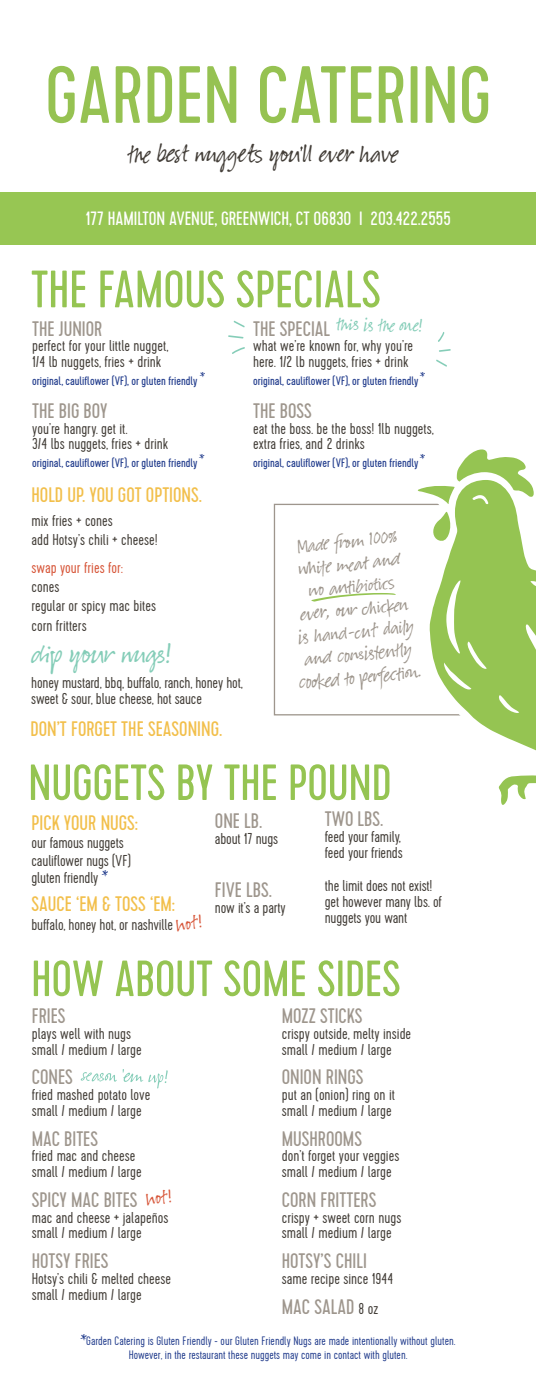
<style>
.page{position:relative;width:536px;height:1386px;background:#fff}
.page>*{position:absolute;margin:0;border:0;box-sizing:border-box;transform-origin:0 0}
.t1{font:52.5px "Cervo";color:#95c452}
.t2{font:50.75px "Cervo";color:#95c452}
.t3{font:35.7px "Suomi Hand Script";color:#85cdb8}
.t4{font:31.5px "Suomi Hand Script";color:#433e38}
.t5{font:24.32px/22.8px "Suomi Hand Script";color:#9e968d}
.t6{font:22.93px "Suomi Hand Script";color:#85cdb8}
.t7{font:22.93px "Suomi Hand Script";color:#d75639}
.t8{font:21px "Cervo";color:#9e968d}
.t9{font:21px "Cervo";color:#f2bf4b}
.t10{font:21px "Suomi Hand Script";color:#253f8e}
.t11{font:19.25px "Cervo";color:#fff}
.t12{font:17.5px "Suomi Hand Script";color:#253f8e}
.t13{font:300 15.75px/15.8px "Cervo";color:#433e38}
.t14{font:300 15.75px "Cervo";color:#d75639}
.t15{font:12.25px "Cervo";color:#253f8e}
.t16{font:300 12.25px "Cervo";color:#253f8e}
.s1{font-weight:300;font-size:15.75px;color:#433e38}
.s2{font-family:"Suomi Hand Script";font-weight:400;font-size:21px}
</style>
<div class="page">
<div style="left:0;top:193px;width:536px;height:52px;background:#97c653"></div>
<svg style="left:48px;top:66px;width:61px;height:57px"></svg>
<svg style="left:116px;top:66px;width:24px;height:57px"></svg>
<svg style="left:147px;top:66px;width:25px;height:57px"></svg>
<svg style="left:179px;top:66px;width:21px;height:57px"></svg>
<svg style="left:207px;top:66px;width:29px;height:57px"></svg>
<svg style="left:260px;top:66px;width:85px;height:57px"></svg>
<svg style="left:351px;top:66px;width:20px;height:57px"></svg>
<svg style="left:378px;top:66px;width:25px;height:57px"></svg>
<div style="left:410px;top:66px;width:7px;height:57px;background:#96c252;border-radius:2px"></div>
<svg style="left:425px;top:66px;width:29px;height:57px"></svg>
<svg style="left:462px;top:66px;width:26px;height:57px"></svg>
<svg style="left:81px;top:1072px;width:36px;height:10px"></svg>
<svg style="left:123px;top:1069px;width:45px;height:20px"></svg>
<svg style="left:274px;top:504px;width:128px;height:211px"></svg>
<svg style="left:441px;top:563px;width:95px;height:19px;background:#9bc75c"></svg>
<svg style="left:310px;top:582px;width:226px;height:223px"></svg>
<svg style="left:232px;top:347px;width:13px;height:7px"></svg>
<svg style="left:228px;top:335px;width:15px;height:4px"></svg>
<svg style="left:233px;top:321px;width:11px;height:7px"></svg>
<svg style="left:402px;top:332px;width:132px;height:231px"></svg>
<p class="t4" style="left:128px;top:138px;width:272px">the best nuggets youll ever have</p>
<p class="t11" style="left:85px;top:208px;width:367px">177 HAMILTON AVENUE, GREENWICH, CT 06830 I 203.422.2555</p>
<p class="t1" style="left:31px;top:259px;width:351px">THE FAMOUS SPECIALS</p>
<p class="t6" style="left:337px;top:312px;width:87px;rotate:1deg">this is the one !</p>
<p class="t8" style="left:32px;top:316px;width:72px">THE JUNIOR</p>
<p class="t13" style="left:32px;top:339px;width:137px">perfect for your little nugget,<br>1/4 lb nuggets, fries + drink</p>
<p class="t15" style="left:32px;top:373px;width:167px">original, cauliflower (VF), or gluten friendly</p>
<p class="t8" style="left:253px;top:316px;width:78px">THE SPECIAL</p>
<p class="t13" style="left:253px;top:339px;width:161px">what we’re known for, why you’re</p>
<p class="t13" style="left:253px;top:355px;width:157px">here. 1/2 lb nuggets, fries + drink</p>
<p class="t15" style="left:253px;top:373px;width:167px">original, cauliflower (VF), or gluten friendly</p>
<p class="t12" style="left:200px;top:368px;width:6px">*</p>
<p class="t12" style="left:420px;top:368px;width:6px">*</p>
<p class="t8" style="left:32px;top:399px;width:77px">THE BIG BOY</p>
<p class="t13" style="left:32px;top:421px;width:137px">you’re hangry. get it.<br>3/4 lbs nuggets, fries + drink</p>
<p class="t15" style="left:32px;top:456px;width:167px">original, cauliflower (VF), or gluten friendly</p>
<p class="t8" style="left:253px;top:399px;width:60px">THE BOSS</p>
<p class="t13" style="left:253px;top:421px;width:182px">eat the boss. be the boss! 1lb nuggets, extra fries, and 2 drinks</p>
<p class="t15" style="left:253px;top:456px;width:167px">original, cauliflower (VF), or gluten friendly</p>
<p class="t12" style="left:199px;top:450px;width:6px">*</p>
<p class="t12" style="left:420px;top:450px;width:6px">*</p>
<p class="t9" style="left:32px;top:483px;width:172px">HOLD UP. YOU GOT OPTIONS.</p>
<p class="t13" style="left:32px;top:513px;width:83px">mix fries + cones</p>
<p class="t13" style="left:32px;top:532px;width:128px">add Hotsy’s chili + cheese!</p>
<p class="t14" style="left:32px;top:559px;width:93px">swap your fries for:</p>
<p class="t13" style="left:32px;top:579px;width:29px">cones</p>
<p class="t13" style="left:32px;top:599px;width:126px">regular or spicy mac bites</p>
<p class="t13" style="left:32px;top:618px;width:57px">corn fritters</p>
<p class="t3" style="left:32px;top:635px;width:141px">dip your nugs!</p>
<p class="t13" style="left:31px;top:675px;width:213px">honey mustard, bbq, buffalo, ranch, honey hot, sweet &amp; sour, blue cheese, hot sauce</p>
<p class="t9" style="left:30px;top:717px;width:193px">DON’T FORGET THE SEASONING.</p>
<p class="t5" style="left:295px;top:536px;width:103px;rotate:-5deg">Mad e from 100% white me at and</p>
<p class="t5" style="left:290px;top:582px;width:132px;text-align:center;rotate:-5deg">noan t ibiot ics<br>ever , our chicke n<br>is hand - cut daily and consisten tly cooke d t ope r fe ct ion .</p>
<p class="t2" style="left:28px;top:754px;width:364px">NUGGETS BY THE POUND</p>
<p class="t9" style="left:32px;top:810px;width:108px">PICK YOUR NUGS:</p>
<p class="t13" style="left:31px;top:836px;width:94px">our famous nuggets</p>
<p class="t13" style="left:31px;top:853px;width:101px">cauliflower nugs (VF)</p>
<p class="t13" style="left:31px;top:871px;width:68px">gluten friendly</p>
<p class="t10" style="left:102px;top:866px;width:7px">*</p>
<p class="t9" style="left:32px;top:892px;width:145px">SAUCE ‘EM &amp; TOSS ‘EM:</p>
<p class="t7" style="left:174px;top:914px;width:27px;rotate:-10deg">hot !</p>
<p class="t13" style="left:32px;top:917px;width:143px">buffalo, honey hot, or nashville</p>
<p class="t8" style="left:215px;top:809px;width:49px">ONE LB.</p>
<p class="t13" style="left:215px;top:832px;width:65px">about 17 nugs</p>
<p class="t8" style="left:215px;top:878px;width:58px">FIVE LBS.</p>
<p class="t13" style="left:215px;top:900px;width:72px">now it’s a party</p>
<p class="t8" style="left:324px;top:807px;width:60px">TWO LBS.</p>
<p class="t13" style="left:324px;top:829px;width:79px">feed your family, feed your friends</p>
<p class="t13" style="left:324px;top:878px;width:118px">the limit does not exist! get however many lbs. of nuggets you want</p>
<p class="t2" style="left:31px;top:950px;width:371px">HOW ABOUT SOME SIDES</p>
<p class="t8" style="left:32px;top:1004px;width:35px">FRIES</p>
<p class="t13" style="left:32px;top:1026px;width:111px">plays well with nugs small / medium / large</p>
<p class="t8" style="left:32px;top:1065px;width:43px">CONES</p>
<p class="t13" style="left:32px;top:1088px;width:120px">fried mashed potato love small / medium / large</p>
<p class="t8" style="left:32px;top:1126px;width:68px">MAC BITES</p>
<p class="t13" style="left:32px;top:1149px;width:111px">fried mac and cheese small / medium / large</p>
<p class="t8" style="left:32px;top:1188px;width:107px">SPICY MAC BITES</p>
<p class="t13" style="left:32px;top:1210px;width:138px">mac and cheese + jalapeños small / medium / large</p>
<p class="t8" style="left:32px;top:1249px;width:78px">HOTSY FRIES</p>
<p class="t13" style="left:32px;top:1271px;width:141px">Hotsy’s chili &amp; melted cheese small / medium / large</p>
<p class="t7" style="left:144px;top:1189px;width:27px;rotate:-10deg">hot !</p>
<p class="t8" style="left:282px;top:1004px;width:82px">MOZZ STICKS</p>
<p class="t13" style="left:282px;top:1026px;width:131px">crispy outside, melty inside small / medium / large</p>
<p class="t8" style="left:282px;top:1065px;width:83px">ONION RINGS</p>
<p class="t13" style="left:282px;top:1088px;width:115px">put an (onion) ring on it small / medium / large</p>
<p class="t8" style="left:282px;top:1126px;width:82px">MUSHROOMS</p>
<p class="t13" style="left:282px;top:1149px;width:119px">don’t forget your veggies small / medium / large</p>
<p class="t8" style="left:282px;top:1188px;width:96px">CORN FRITTERS</p>
<p class="t13" style="left:282px;top:1210px;width:121px">crispy + sweet corn nugs small / medium / large</p>
<p class="t8" style="left:282px;top:1249px;width:86px">HOTSY’S CHILI</p>
<p class="t13" style="left:282px;top:1271px;width:113px">same recipe since 1944</p>
<p class="t8" style="left:282px;top:1294px;width:98px">MAC SALAD <span class="s1">8 oz</span></p>
<p class="t16" style="left:81px;top:1334px;width:376px"><span class="s2">*</span>Garden Catering is Gluten Friendly - our Gluten Friendly Nugs are made intentionally without gluten.</p>
<p class="t16" style="left:129px;top:1348px;width:280px">However, in the restaurant these nuggets may come in contact with gluten.</p>
</div>
